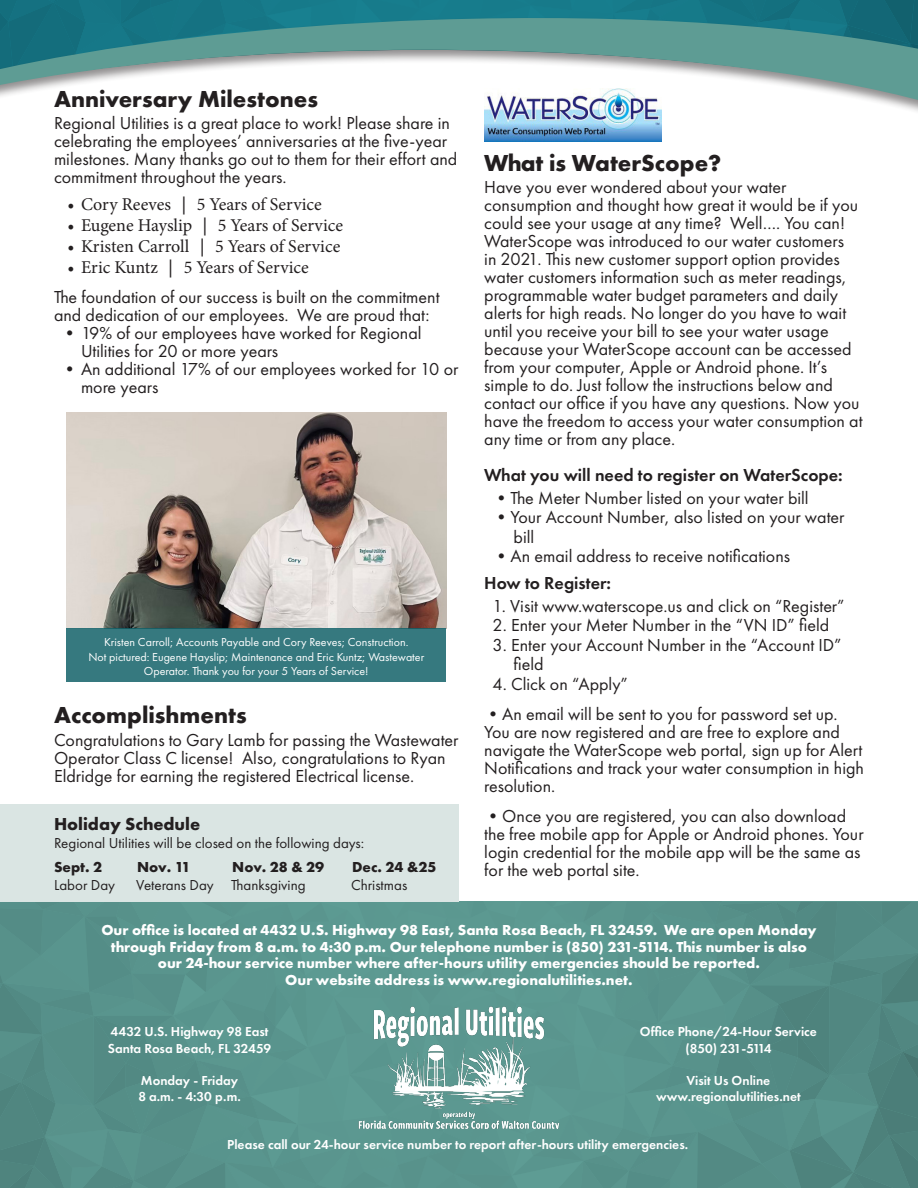
<style>
.page{position:relative;width:918px;height:1188px;background:#fff}
.page>*{position:absolute;margin:0;border:0;box-sizing:border-box;transform-origin:0 0}
.t1{font:700 24px "Futura PT";color:#231f20}
.t2{font:18px/18px "Futura PT";color:#231f20}
.t3{font:18px "Minion Pro";color:#231f20}
.t4{font:600 18px "Futura PT";color:#231f20}
.t5{font:700 18px "Futura PT";color:#231f20}
.t6{font:700 15px/16.5px "Futura PT";color:#fff;text-align:center}
.t7{font:15px "Futura PT";color:#231f20}
.t8{font:700 15px "Futura PT";color:#231f20}
.t9{font:600 13.5px "Futura PT";color:#fff}
.t10{font:600 13.5px "Futura PT";letter-spacing:-.105em;color:#fff}
.t11{font:12px/14.4px "Futura PT";color:#fff;text-align:center}
.s1{font-family:"Futura PT"}
</style>
<div class="page">
<svg style="left:0;top:0;width:918px;height:13px;background:#157585"></svg>
<svg style="left:0;top:902px;width:918px;height:286px;background:#57918a"></svg>
<img style="left:354px;top:997px;width:210px;height:131px">
<svg style="left:0;top:13px;width:918px;height:91px"></svg>
<img style="left:484px;top:89px;width:177px;height:53px">
<div style="left:0;top:805px;width:459px;height:97px;background:#dae5e3"></div>
<img style="left:66px;top:412px;width:380px;height:216px">
<div style="left:66px;top:628px;width:380px;height:53px;background:#36797f"></div>
<p class="t1" style="left:54px;top:83px;width:265px">Anniversary Milestones</p>
<p class="t2" style="left:54px;top:114px;width:405px">Regional Utilities is a great place to work! Please share in celebrating the employees’ anniversaries at the five-year milestones. Many thanks go out to them for their effort and commitment throughout the years.</p>
<p class="t3" style="left:68px;top:193px;width:256px">• Cory Reeves <span class="s1">|</span> 5 Years of Service</p>
<p class="t3" style="left:68px;top:214px;width:277px">• Eugene Hayslip <span class="s1">|</span> 5 Years of Service</p>
<p class="t3" style="left:68px;top:235px;width:274px">• Kristen Carroll <span class="s1">|</span> 5 Years of Service</p>
<p class="t3" style="left:68px;top:256px;width:243px">• Eric Kuntz <span class="s1">|</span> 5 Years of Service</p>
<p class="t2" style="left:54px;top:288px;width:387px">The foundation of our success is built on the commitment and dedication of our employees. We are proud that:</p>
<p class="t2" style="left:81px;top:324px;width:342px;text-indent:-20px">•19% of our employees have worked for Regional<br>Utilities for 20 or more years</p>
<p class="t2" style="left:81px;top:360px;width:379px;text-indent:-20px">•An additional 17% of our employees worked for 10 or more years</p>
<p class="t11" style="left:88px;top:635px;width:337px">Kristen Carroll; Accounts Payable and Cory Reeves; Construction.<br>Not pictured: Eugene Hayslip; Maintenance and Eric Kuntz; Wastewater<br>Operator. Thank you for your 5 Years of Service!</p>
<p class="t1" style="left:54px;top:700px;width:194px">Accomplishments</p>
<p class="t2" style="left:54px;top:731px;width:406px">Congratulations to Gary Lamb for passing the Wastewater<br>Operator Class C license! Also, congratulations to Ryan<br>Eldridge for earning the registered Electrical license.</p>
<p class="t5" style="left:54px;top:812px;width:148px">Holiday Schedule</p>
<p class="t7" style="left:54px;top:834px;width:312px">Regional Utilities will be closed on the following days:</p>
<p class="t8" style="left:54px;top:857px;width:50px">Sept. 2</p>
<p class="t8" style="left:137px;top:857px;width:55px">Nov. 11</p>
<p class="t8" style="left:232px;top:857px;width:93px">Nov. 28 &amp; 29</p>
<p class="t8" style="left:352px;top:857px;width:86px">Dec. 24 &amp;25</p>
<p class="t7" style="left:54px;top:876px;width:63px">Labor Day</p>
<p class="t7" style="left:136px;top:876px;width:171px">Veterans Day Thanksgiving</p>
<p class="t7" style="left:351px;top:876px;width:58px">Christmas</p>
<p class="t1" style="left:484px;top:147px;width:239px">What is WaterScope?</p>
<p class="t2" style="left:484px;top:178px;width:380px">Have you ever wondered about your water consumption and thought how great it would be if you could see your usage at any time? Well…. You can!<br>WaterScope was introduced to our water customers<br>in 2021. This new customer support option provides water customers information such as meter readings, programmable water budget parameters and daily alerts for high reads. No longer do you have to wait until you receive your bill to see your water usage because your WaterScope account can be accessed from your computer, Apple or Android phone. It’s simple to do. Just follow the instructions below and contact our office if you have any questions. Now you have the freedom to access your water consumption at any time or from any place.</p>
<p class="t4" style="left:484px;top:464px;width:360px">What you will need to register on WaterScope:</p>
<p class="t2" style="left:493px;top:489px;width:318px">•The Meter Number listed on your water bill</p>
<p class="t2" style="left:514px;top:508px;width:332px;line-height:19.5px;text-indent:-21px">•Your Account Number, also listed on your water bill</p>
<p class="t2" style="left:493px;top:547px;width:299px">•An email address to receive notifications</p>
<p class="t4" style="left:484px;top:572px;width:128px">How to Register:</p>
<p class="t2" style="left:493px;top:597px;width:354px">1. Visit www.waterscope.us and click on “Register”</p>
<p class="t2" style="left:493px;top:616px;width:338px">2. Enter your Meter Number in the “VN ID” field</p>
<p class="t2" style="left:514px;top:635px;width:330px;line-height:19.5px;text-indent:-21px">3. Enter your Account Number in the “Account ID” field</p>
<p class="t2" style="left:493px;top:675px;width:137px">4. Click on “Apply”</p>
<p class="t2" style="left:484px;top:705px;width:381px">•An email will be sent to you for password set up.<br>You are now registered and are free to explore and navigate the WaterScope web portal, sign up for Alert Notifications and track your water consumption in high resolution.</p>
<p class="t2" style="left:484px;top:807px;width:381px">•Once you are registered, you can also download the free mobile app for Apple or Android phones. Your login credential for the mobile app will be the same as for the web portal site.</p>
<p class="t6" style="left:101px;top:921px;width:717px">Our office is located at 4432 U.S. Highway 98 East, Santa Rosa Beach, FL 32459. We are open Monday through Friday from 8 a.m. to 4:30 p.m. Our telephone number is (850) 231-5114. This number is also</p>
<p class="t6" style="left:158px;top:954px;width:604px">our 24-hour service number where after-hours utility emergencies should be reported.</p>
<p class="t6" style="left:285px;top:971px;width:349px">Our website address is www.regionalutilities.net.</p>
<p class="t9" style="left:640px;top:1023px;width:178px">Office Phone/24-Hour Service</p>
<p class="t10" style="left:685px;top:1040px;width:88px">(850) 231-5114</p>
<p class="t9" style="left:687px;top:1072px;width:85px">Visit Us Online</p>
<p class="t9" style="left:656px;top:1088px;width:146px">www.regionalutilities.net</p>
<p class="t9" style="left:227px;top:1136px;width:463px">Please call our 24-hour service number to report after-hours utility emergencies.</p>
<p class="t9" style="left:111px;top:1023px;width:159px">4432 U.S. Highway 98 East</p>
<p class="t9" style="left:108px;top:1040px;width:165px">Santa Rosa Beach, FL 32459</p>
<p class="t9" style="left:141px;top:1072px;width:99px">Monday - Friday</p>
<p class="t9" style="left:138px;top:1088px;width:104px">8 a.m. - 4:30 p.m.</p>
</div>
